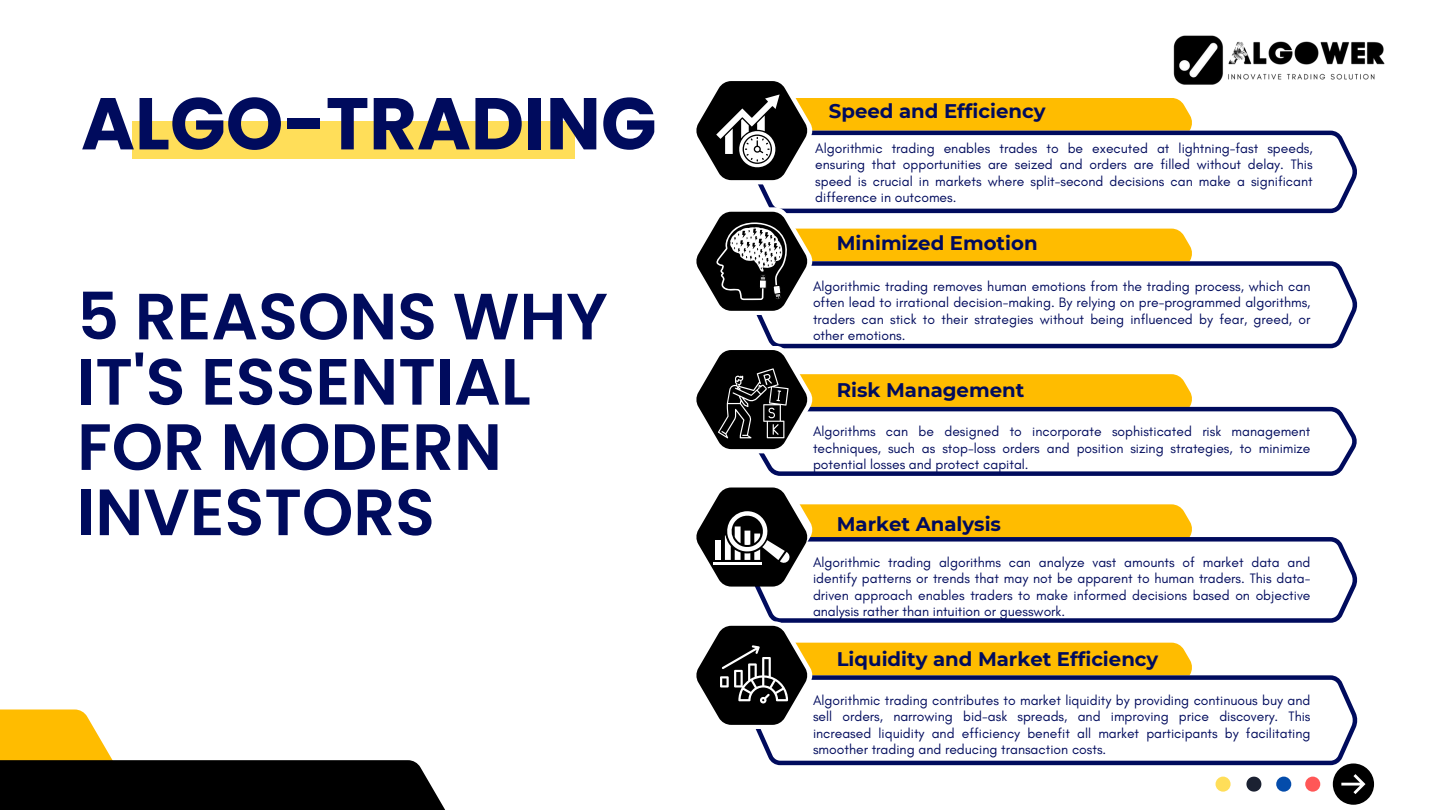
<style>
.page{position:relative;width:1440px;height:810px;background:#fff}
.page>*{position:absolute;margin:0;border:0;box-sizing:border-box;transform-origin:0 0}
.t1{font:700 73.3px "Poppins";color:#000b5d}
.t2{font:600 65.3px/65.2px "Poppins";color:#000b5d}
.t3{font:700 19.7px "Montserrat";color:#000b5d}
.t4{font:13.9px/16.5px "Glacial Indifference";color:#000b5d;text-align:justify}
</style>
<div class="page">
<svg style="left:0;top:710px;width:113px;height:50px;background:#ffc522"></svg>
<div style="left:0;top:760px;width:483px;height:50px;background:#000"></div>
<svg style="left:758px;top:131px;width:599px;height:82px"></svg>
<svg style="left:756px;top:261px;width:602px;height:85px"></svg>
<svg style="left:755px;top:578px;width:603px;height:45px"></svg>
<svg style="left:755px;top:675px;width:603px;height:90px"></svg>
<div style="left:1333px;top:764px;width:41px;height:41px;background:#000;border-radius:50%"></div>
<svg style="left:1342px;top:774px;width:23px;height:20px"></svg>
<div style="left:1216px;top:777px;width:15px;height:15px;background:#ffde59;border-radius:50%"></div>
<div style="left:1276px;top:777px;width:15px;height:15px;background:#044cab;border-radius:50%"></div>
<div style="left:1305px;top:777px;width:15px;height:15px;background:#ff5757;border-radius:50%"></div>
<svg style="left:1246px;top:777px;width:15px;height:15px"></svg>
<img style="left:1173px;top:35px;width:212px;height:50px">
<svg style="left:696px;top:77px;width:496px;height:107px"></svg>
<svg style="left:696px;top:207px;width:496px;height:108px"></svg>
<svg style="left:696px;top:346px;width:661px;height:241px"></svg>
<svg style="left:696px;top:621px;width:496px;height:108px"></svg>
<div style="left:133px;top:121px;width:442px;height:38px;background:#ffde59"></div>
<p class="t1" style="left:81px;top:72px;width:577px">ALGO-TRADING</p>
<h2 class="t2" style="left:77px;top:284px;width:532px">5 REASONS WHY<br>IT'S ESSENTIAL<br>FOR MODERN<br>INVESTORS</h2>
<h3 class="t3" style="left:829px;top:99px;width:218px">Speed and Efficiency</h3>
<p class="t4" style="left:815px;top:140px;width:499px">Algorithmic trading enables trades to be executed at lightning-fast speeds, ensuring that opportunities are seized and orders are filled without delay. This speed is crucial in markets where split-second decisions can make a significant difference in outcomes.</p>
<p class="t3" style="left:837px;top:231px;width:202px">Minimized Emotion</p>
<p class="t4" style="left:813px;top:278px;width:499px">Algorithmic trading removes human emotions from the trading process, which can often lead to irrational decision-making. By relying on pre-programmed algorithms, traders can stick to their strategies without being influenced by fear, greed, or other emotions.</p>
<p class="t3" style="left:837px;top:378px;width:189px">Risk Management</p>
<h3 class="t4" style="left:813px;top:423px;width:499px">Algorithms can be designed to incorporate sophisticated risk management techniques, such as stop-loss orders and position sizing strategies, to minimize potential losses and protect capital.</h3>
<h3 class="t3" style="left:837px;top:512px;width:166px">Market Analysis</h3>
<p class="t4" style="left:813px;top:554px;width:499px">Algorithmic trading algorithms can analyze vast amounts of market data and identify patterns or trends that may not be apparent to human traders. This data&shy;driven approach enables traders to make informed decisions based on objective analysis rather than intuition or guesswork.</p>
<p class="t3" style="left:837px;top:647px;width:323px">Liquidity and Market Efficiency</p>
<p class="t4" style="left:813px;top:692px;width:499px">Algorithmic trading contributes to market liquidity by providing continuous buy and sell orders, narrowing bid-ask spreads, and improving price discovery. This increased liquidity and efficiency benefit all market participants by facilitating smoother trading and reducing transaction costs.</p>
</div>
